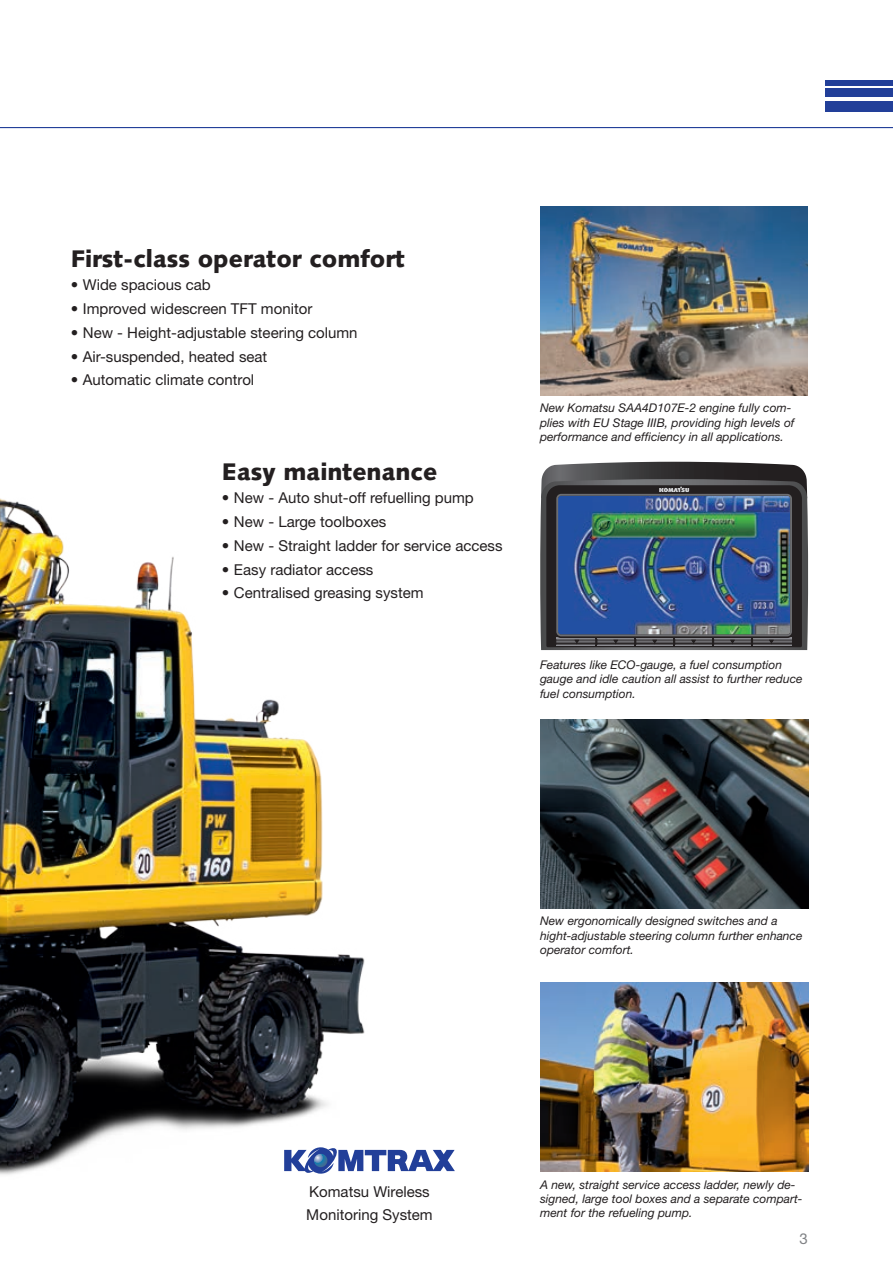
<style>
.page{position:relative;width:893px;height:1263px;background:#fff}
.page>*{position:absolute;margin:0;border:0;box-sizing:border-box;transform-origin:0 0}
.t1{font:900 24px "Syntax LTCE";color:#231f20}
.t2{font:15px/22.5px "Helvetica Neue LT Pro";color:#231f20}
.t3{font:15px "Helvetica Neue LT Pro";color:#808285}
.t4{font:italic 12px/14.4px "Helvetica Neue LT Pro";color:#231f20}
</style>
<div class="page">
<img style="left:0;top:498px;width:365px;height:677px">
<hr style="left:0;top:127px;width:893px;height:1px;background:#223f99">
<div style="left:825px;top:101px;width:68px;height:10px;background:#223f99"></div>
<div style="left:825px;top:89px;width:68px;height:8px;background:#223f99"></div>
<div style="left:825px;top:80px;width:68px;height:5px;background:#223f99"></div>
<svg style="left:284px;top:1147px;width:171px;height:27px"></svg>
<img style="left:540px;top:206px;width:268px;height:189px">
<img style="left:540px;top:982px;width:268px;height:189px">
<img style="left:540px;top:719px;width:268px;height:189px">
<svg style="left:540px;top:492px;width:268px;height:158px"></svg>
<img style="left:541px;top:462px;width:266px;height:185px">
<h1 class="t1" style="left:71px;top:244px;width:336px">First-class operator comfort</h1>
<p class="t2" style="left:71px;top:273px;width:141px">• Wide spacious cab</p>
<p class="t2" style="left:71px;top:297px;width:243px">• Improved widescreen TFT monitor</p>
<p class="t2" style="left:71px;top:321px;width:288px">• New - Height-adjustable steering column</p>
<p class="t2" style="left:71px;top:345px;width:198px">• Air-suspended, heated seat</p>
<p class="t2" style="left:71px;top:368px;width:185px">• Automatic climate control</p>
<h1 class="t1" style="left:222px;top:457px;width:217px">Easy maintenance</h1>
<p class="t2" style="left:222px;top:486px;width:253px">• New - Auto shut-off refuelling pump</p>
<p class="t2" style="left:222px;top:510px;width:166px">• New - Large toolboxes</p>
<p class="t2" style="left:222px;top:534px;width:282px">• New - Straight ladder for service access</p>
<p class="t2" style="left:222px;top:558px;width:153px">• Easy radiator access</p>
<p class="t2" style="left:222px;top:581px;width:203px">• Centralised greasing system</p>
<p class="t4" style="left:540px;top:401px;width:256px">New Komatsu SAA4D107E-2 engine fully com&shy;plies with EU Stage IIIB, providing high levels of performance and efficiency in all applications.</p>
<p class="t4" style="left:540px;top:657px;width:264px">Features like ECO-gauge, a fuel consumption gauge and idle caution all assist to further reduce fuel consumption.</p>
<p class="t4" style="left:540px;top:913px;width:264px">New ergonomically designed switches and a hight-adjustable steering column further enhance operator comfort.</p>
<p class="t2" style="left:306px;top:1180px;width:128px">Komatsu Wireless<br>Monitoring System</p>
<p class="t4" style="left:540px;top:1177px;width:264px">A new, straight service access ladder, newly de&shy;signed, large tool boxes and a separate compart&shy;ment for the refueling pump.</p>
<p class="t3" style="left:800px;top:1229px;width:10px">3</p>
</div>
